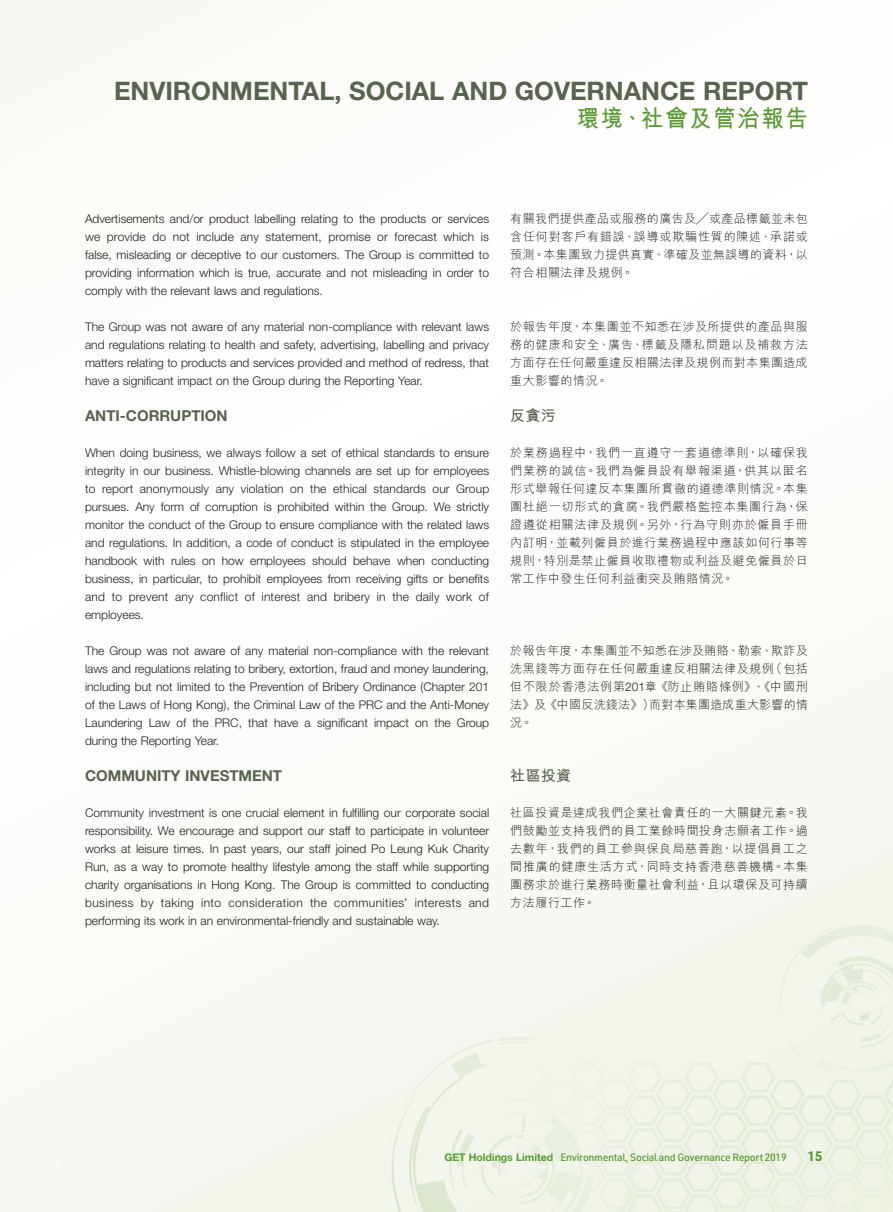
<style>
.page{position:relative;width:893px;height:1212px;background:#fff}
.page>*{position:absolute;margin:0;border:0;box-sizing:border-box;transform-origin:0 0}
.t1{font:700 25.5px "Helvetica Neue LT Std";color:#57644e}
.t2{font:700 24px "M Hei HK";letter-spacing:.08em;color:#589b31;scale:.93 1}
.Heading_1{font:700 15px "Helvetica Neue LT Std";color:#57644e}
.C_Heading_1{font:700 15px "M Hei HK";letter-spacing:.025em;color:#57644e}
.t3{font:700 13.5px "URWDIN";color:#589b31}
.Body_Text{font:300 12px/18px "Helvetica Neue LT Std";color:#231f20;text-align:justify}
.C_Body_Text{font:300 12px/18px "M Hei HK";letter-spacing:.05em;color:#231f20;text-align:justify}
.t4{font:500 10.5px "URWDIN";letter-spacing:-.03em;color:#589b31}
.s1{font-family:"Helvetica Neue LT Std"}
.s2{font-family:"Helvetica Neue LT Std";font-weight:700}
</style>
<div class="page">
<img style="left:0;top:0;width:893px;height:1212px">
<h1 class="t1" style="left:114px;top:75px;width:695px">ENVIRONMENTAL, SOCIAL AND GOVERNANCE REPORT</h1>
<h2 class="t2" style="left:577px;top:101px;width:250px">環境、社會及管治報告</h2>
<p class="Body_Text" style="left:85px;top:210px;width:406px">Advertisements and/or product labelling relating to the products or services we provide do not include any statement, promise or forecast which is false, misleading or deceptive to our customers. The Group is committed to providing information which is true, accurate and not misleading in order to comply with the relevant laws and regulations.</p>
<p class="Body_Text" style="left:85px;top:318px;width:406px">The Group was not aware of any material non-compliance with relevant laws and regulations relating to health and safety, advertising, labelling and privacy matters relating to products and services provided and method of redress, that have a significant impact on the Group during the Reporting Year.</p>
<p class="Heading_1" style="left:85px;top:407px;width:144px">ANTI-CORRUPTION</p>
<p class="Body_Text" style="left:85px;top:444px;width:406px">When doing business, we always follow a set of ethical standards to ensure integrity in our business. Whistle-blowing channels are set up for employees to report anonymously any violation on the ethical standards our Group pursues. Any form of corruption is prohibited within the Group. We strictly monitor the conduct of the Group to ensure compliance with the related laws and regulations. In addition, a code of conduct is stipulated in the employee handbook with rules on how employees should behave when conducting business, in particular, to prohibit employees from receiving gifts or benefits and to prevent any conflict of interest and bribery in the daily work of employees.</p>
<p class="Body_Text" style="left:85px;top:642px;width:406px">The Group was not aware of any material non-compliance with the relevant laws and regulations relating to bribery, extortion, fraud and money laundering, including but not limited to the Prevention of Bribery Ordinance (Chapter 201 of the Laws of Hong Kong), the Criminal Law of the PRC and the Anti-Money Laundering Law of the PRC, that have a significant impact on the Group during the Reporting Year.</p>
<p class="Heading_1" style="left:85px;top:767px;width:199px">COMMUNITY INVESTMENT</p>
<p class="Body_Text" style="left:85px;top:804px;width:406px">Community investment is one crucial element in fulfilling our corporate social responsibility. We encourage and support our staff to participate in volunteer works at leisure times. In past years, our staff joined Po Leung Kuk Charity Run, as a way to promote healthy lifestyle among the staff while supporting charity organisations in Hong Kong. The Group is committed to conducting business by taking into consideration the communities’ interests and performing its work in an environmental-friendly and sustainable way.</p>
<p class="C_Body_Text" style="left:510px;top:210px;width:299px">有關我們提供產品或服務的廣告及╱或產品標籤並未包含任何對客戶有錯誤、誤導或欺騙性質的陳述、承諾或預測。本集團致力提供真實、準確及並無誤導的資料，以符合相關法律及規例。</p>
<p class="C_Body_Text" style="left:510px;top:318px;width:299px">於報告年度，本集團並不知悉在涉及所提供的產品與服務的健康和安全、廣告、標籤及隱私問題以及補救方法方面存在任何嚴重違反相關法律及規例而對本集團造成重大影響的情況。</p>
<p class="C_Heading_1" style="left:510px;top:405px;width:47px">反貪污</p>
<p class="C_Body_Text" style="left:510px;top:444px;width:299px">於業務過程中，我們一直遵守一套道德準則，以確保我們業務的誠信。我們為僱員設有舉報渠道，供其以匿名形式舉報任何違反本集團所貫徹的道德準則情況。本集團杜絕一切形式的貪腐。我們嚴格監控本集團行為，保證遵從相關法律及規例。另外，行為守則亦於僱員手冊內訂明，並載列僱員於進行業務過程中應該如何行事等規則，特別是禁止僱員收取禮物或利益及避免僱員於日常工作中發生任何利益衝突及賄賂情況。</p>
<p class="C_Body_Text" style="left:510px;top:642px;width:299px">於報告年度，本集團並不知悉在涉及賄賂、勒索、欺詐及洗黑錢等方面存在任何嚴重違反相關法律及規例（包括但不限於香港法例第<span class="s1">201</span>章《防止賄賂條例》、《中國刑法》及《中國反洗錢法》）而對本集團造成重大影響的情況。</p>
<p class="C_Heading_1" style="left:510px;top:765px;width:63px">社區投資</p>
<p class="C_Body_Text" style="left:510px;top:804px;width:299px">社區投資是達成我們企業社會責任的一大關鍵元素。我們鼓勵並支持我們的員工業餘時間投身志願者工作。過去數年，我們的員工參與保良局慈善跑，以提倡員工之間推廣的健康生活方式，同時支持香港慈善機構。本集團務求於進行業務時衡量社會利益，且以環保及可持續方法履行工作。</p>
<p class="t4" style="left:444px;top:1150px;width:344px"><span class="s2">GET Holdings Limited</span> Environmental, Social and Governance Report 2019</p>
<p class="t3" style="left:808px;top:1147px;width:16px">15</p>
</div>
